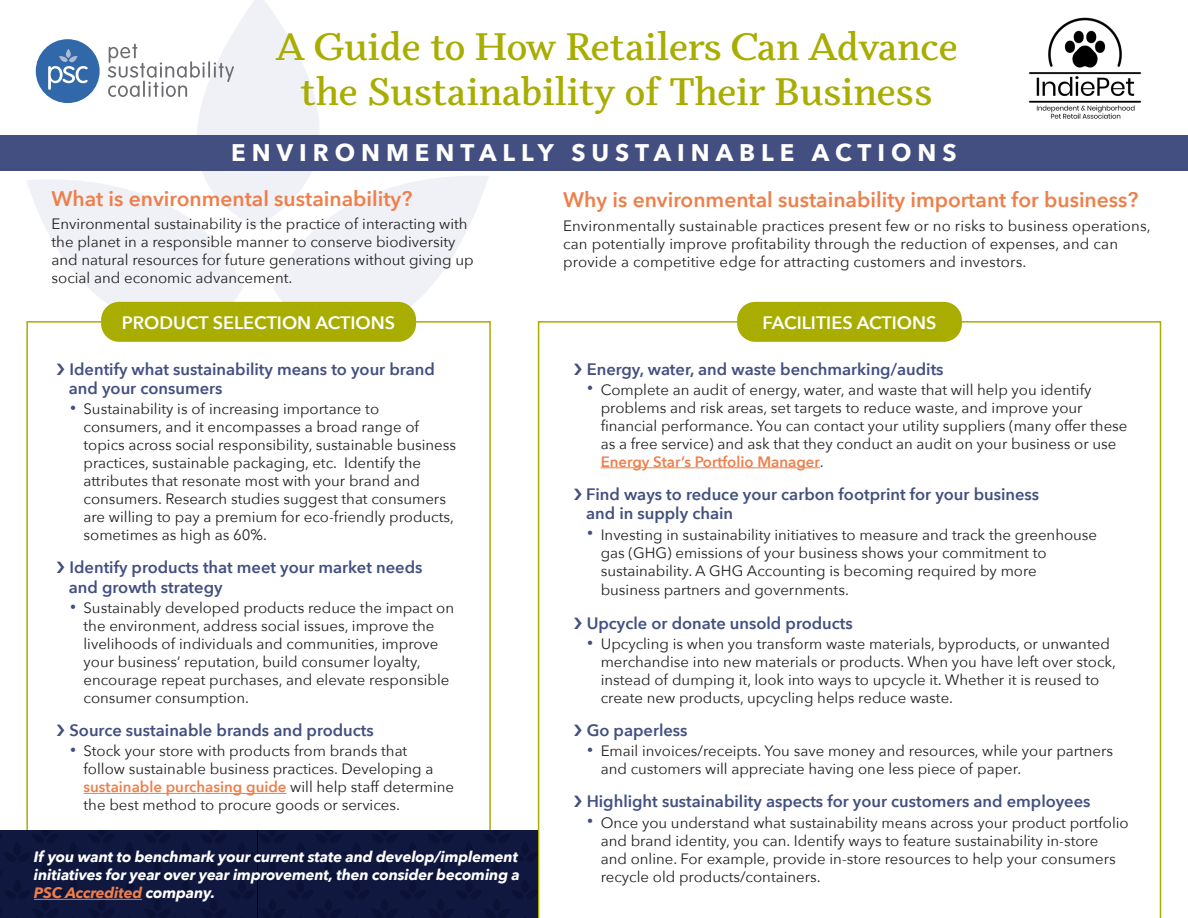
<style>
.page{position:relative;width:1188px;height:918px;background:#fff}
.page>*{position:absolute;margin:0;border:0;box-sizing:border-box;transform-origin:0 0}
.t1{font:600 39px/45px "Odile";color:#a8ad00;text-align:center}
.t2{font:700 24px "Avenir Next";letter-spacing:.25em;color:#fff}
.t3{font:600 21px "Avenir Next";color:#ee7f4b}
.t4{font:600 18px "Avenir Next";color:#fff}
.t5{font:600 16.5px/19.8px "Avenir Next";color:#424f80}
.t6{font:15px/18px "Avenir Next";color:#231f20}
.t7{font:italic 700 15px/18px "Avenir Next";letter-spacing:-.01em;color:#fff}
.s1{font-weight:600;color:#ee7f4b}
.s2{color:#ee7f4b}
</style>
<div class="page">
<svg style="left:538px;top:321px;width:623px;height:597px"></svg>
<svg style="left:26px;top:176px;width:463px;height:158px;fill:#eff1f6"></svg>
<div style="left:0;top:135px;width:1188px;height:35px;background:#424f80"></div>
<svg style="left:108px;top:0;width:221px;height:227px"></svg>
<div style="left:36px;top:39px;width:64px;height:64px;background:#3068a9;border-radius:50%"></div>
<svg style="left:48px;top:49px;width:40px;height:41px"></svg>
<img style="left:1029px;top:17px;width:113px;height:102px">
<div style="left:101px;top:302px;width:315px;height:40px;background:#a8ad00;border-radius:18px"></div>
<hr style="left:601px;top:468px;width:219px;height:1px;background:#ee7f4b">
<div style="left:737px;top:302px;width:225px;height:40px;background:#a8ad00;border-radius:18px"></div>
<hr style="left:84px;top:793px;width:203px;height:1px;background:#ee7f4b">
<svg style="left:0;top:831px;width:538px;height:87px;background:#0f163d"></svg>
<hr style="left:34px;top:899px;width:108px;height:1px;background:#ee7f4b">
<svg style="left:574px;top:363px;width:8px;height:12px"></svg>
<svg style="left:574px;top:488px;width:8px;height:12px"></svg>
<svg style="left:574px;top:617px;width:8px;height:12px"></svg>
<svg style="left:574px;top:725px;width:8px;height:11px"></svg>
<svg style="left:574px;top:796px;width:8px;height:11px"></svg>
<p class="t1" style="left:276px;top:23px;width:684px">A Guide to How Retailers Can Advance the Sustainability of Their Business</p>
<p class="t2" style="left:231px;top:132px;width:727px">ENVIRONMENTALLY SUSTAINABLE ACTIONS</p>
<p class="t3" style="left:563px;top:182px;width:577px">Why is environmental sustainability important for business?</p>
<p class="t6" style="left:563px;top:216px;width:589px">Environmentally sustainable practices present few or no risks to business operations, can potentially improve profitability through the reduction of expenses, and can provide a competitive edge for attracting customers and investors.</p>
<p class="t3" style="left:52px;top:180px;width:362px">What is environmental sustainability?</p>
<p class="t6" style="left:52px;top:214px;width:424px">Environmental sustainability is the practice of interacting with the planet in a responsible manner to conserve biodiversity and natural resources for future generations without giving up social and economic advancement.</p>
<p class="t4" style="left:122px;top:308px;width:275px">PRODUCT SELECTION ACTIONS</p>
<p class="t5" style="left:69px;top:359px;width:367px">Identify what sustainability means to your brand and your consumers</p>
<p class="t6" style="left:84px;top:399px;width:374px;text-indent:-14px"><sup>•</sup> Sustainability is of increasing importance to consumers, and it encompasses a broad range of topics across social responsibility, sustainable business practices, sustainable packaging, etc. Identify the attributes that resonate most with your brand and consumers. Research studies suggest that consumers are willing to pay a premium for eco-friendly products, sometimes as high as 60%.</p>
<p class="t5" style="left:69px;top:557px;width:355px">Identify products that meet your market needs and growth strategy</p>
<p class="t6" style="left:84px;top:598px;width:372px;text-indent:-14px"><sup>•</sup> Sustainably developed products reduce the impact on the environment, address social issues, improve the livelihoods of individuals and communities, improve your business’ reputation, build consumer loyalty, encourage repeat purchases, and elevate responsible consumer consumption.</p>
<p class="t5" style="left:69px;top:720px;width:306px">Source sustainable brands and products</p>
<p class="t6" style="left:84px;top:741px;width:372px;text-indent:-14px"><sup>•</sup> Stock your store with products from brands that<br>follow sustainable business practices. Developing a <span class="s1">sustainable purchasing guide</span> will help staff determine the best method to procure goods or services.</p>
<p class="t7" style="left:34px;top:848px;width:488px">If you want to benchmark your current state and develop/implement initiatives for year over year improvement, then consider becoming a<br><span class="s2">PSC Accredited</span> company.</p>
<p class="t4" style="left:762px;top:308px;width:176px">FACILITIES ACTIONS</p>
<p class="t5" style="left:587px;top:358px;width:358px">Energy, water, and waste benchmarking/audits</p>
<p class="t6" style="left:601px;top:380px;width:528px;text-indent:-14px"><sup>•</sup> Complete an audit of energy, water, and waste that will help you identify problems and risk areas, set targets to reduce waste, and improve your financial performance. You can contact your utility suppliers (many offer these as a free service) and ask that they conduct an audit on your business or use <span class="s1">Energy Star’s Portfolio Manager</span>.</p>
<p class="t5" style="left:586px;top:484px;width:455px">Find ways to reduce your carbon footprint for your business and in supply chain</p>
<p class="t6" style="left:601px;top:525px;width:498px;text-indent:-14px"><sup>•</sup> Investing in sustainability initiatives to measure and track the greenhouse gas (GHG) emissions of your business shows your commitment to sustainability. A GHG Accounting is becoming required by more</p>
<p class="t6" style="left:601px;top:581px;width:250px">business partners and governments.</p>
<p class="t5" style="left:587px;top:613px;width:268px">Upcycle or donate unsold products</p>
<p class="t6" style="left:601px;top:634px;width:517px;text-indent:-14px"><sup>•</sup> Upcycling is when you transform waste materials, byproducts, or unwanted merchandise into new materials or products. When you have left over stock, instead of dumping it, look into ways to upcycle it. Whether it is reused to create new products, upcycling helps reduce waste.</p>
<p class="t5" style="left:587px;top:720px;width:102px">Go paperless</p>
<p class="t6" style="left:601px;top:742px;width:514px;text-indent:-14px"><sup>•</sup> Email invoices/receipts. You save money and resources, while your partners and customers will appreciate having one less piece of paper.</p>
<p class="t5" style="left:587px;top:791px;width:505px">Highlight sustainability aspects for your customers and employees</p>
<p class="t6" style="left:601px;top:813px;width:530px;text-indent:-14px"><sup>•</sup> Once you understand what sustainability means across your product portfolio and brand identity, you can. Identify ways to feature sustainability in-store<br>and online. For example, provide in-store resources to help your consumers recycle old products/containers.</p>
</div>
